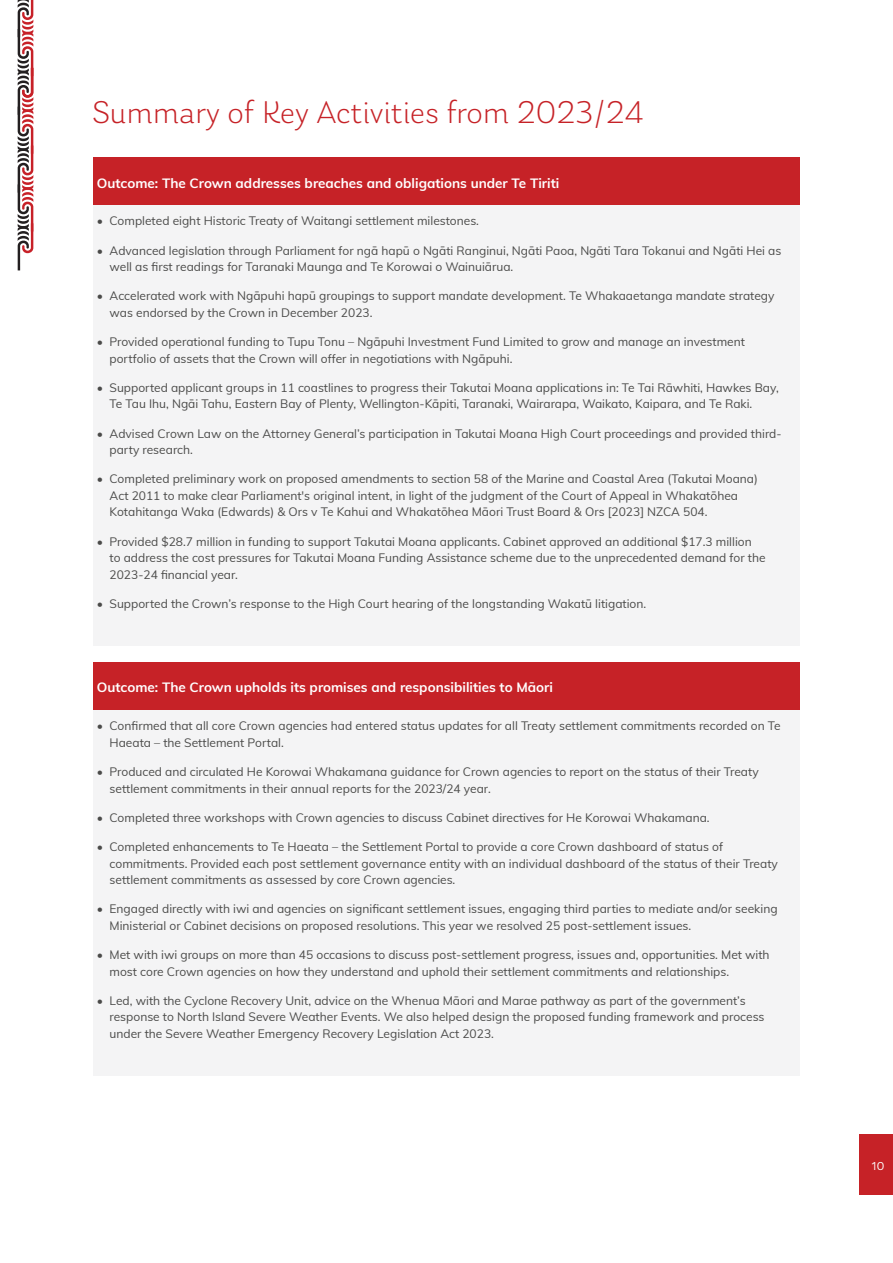
<style>
.page{position:relative;width:893px;height:1263px;background:#fff}
.page>*{position:absolute;margin:0;border:0;box-sizing:border-box;transform-origin:0 0}
.t1{font:300 33px "Laca";color:#c62227}
.t2{font:700 13.5px "Muli";color:#fff}
.t3{font:12px/16.5px "Muli";color:#4a4a49}
.t4{font:12px "Laca";color:#fff}
</style>
<div class="page">
<div style="left:93px;top:157px;width:706px;height:48px;background:#c62227"></div>
<div style="left:93px;top:205px;width:706px;height:441px;background:#f4f4f5"></div>
<div style="left:93px;top:663px;width:706px;height:47px;background:#c62227"></div>
<div style="left:93px;top:710px;width:706px;height:365px;background:#f4f4f5"></div>
<svg style="left:18px;top:0;width:15px;height:270px"></svg>
<div style="left:859px;top:1134px;width:34px;height:61px;background:#c62227"></div>
<h1 class="t1" style="left:93px;top:94px;width:553px">Summary of Key Activities from 2023/24</h1>
<p class="t2" style="left:97px;top:173px;width:464px">Outcome: The Crown addresses breaches and obligations under Te Tiriti</p>
<p class="t3" style="left:97px;top:212px;width:384px">• Completed eight Historic Treaty of Waitangi settlement milestones.</p>
<p class="t3" style="left:110px;top:241px;width:673px;text-indent:-13px">• Advanced legislation through Parliament for ngā hapū o Ngāti Ranginui, Ngāti Paoa, Ngāti Tara Tokanui and Ngāti Hei as well as first readings for Taranaki Maunga and Te Korowai o Wainuiārua.</p>
<p class="t3" style="left:110px;top:287px;width:666px;text-indent:-13px">• Accelerated work with Ngāpuhi hapū groupings to support mandate development. Te Whakaaetanga mandate strategy was endorsed by the Crown in December 2023.</p>
<p class="t3" style="left:110px;top:333px;width:637px;text-indent:-13px">• Provided operational funding to Tupu Tonu – Ngāpuhi Investment Fund Limited to grow and manage an investment portfolio of assets that the Crown will offer in negotiations with Ngāpuhi.</p>
<p class="t3" style="left:110px;top:379px;width:671px;text-indent:-13px">• Supported applicant groups in 11 coastlines to progress their Takutai Moana applications in: Te Tai Rāwhiti, Hawkes Bay,<br>Te Tau Ihu, Ngāi Tahu, Eastern Bay of Plenty, Wellington-Kāpiti, Taranaki, Wairarapa, Waikato, Kaipara, and Te Raki.</p>
<p class="t3" style="left:110px;top:424px;width:673px;text-indent:-13px">• Advised Crown Law on the Attorney General’s participation in Takutai Moana High Court proceedings and provided third&shy;party research.</p>
<p class="t3" style="left:110px;top:470px;width:650px;text-indent:-13px">• Completed preliminary work on proposed amendments to section 58 of the Marine and Coastal Area (Takutai Moana)<br>Act 2011 to make clear Parliament's original intent, in light of the judgment of the Court of Appeal in Whakatōhea<br>Kotahitanga Waka (Edwards) &amp; Ors v Te Kahui and Whakatōhea Māori Trust Board &amp; Ors [2023] NZCA 504.</p>
<p class="t3" style="left:110px;top:532px;width:658px;text-indent:-13px">• Provided $28.7 million in funding to support Takutai Moana applicants. Cabinet approved an additional $17.3 million to address the cost pressures for Takutai Moana Funding Assistance scheme due to the unprecedented demand for the<br>2023-24 financial year.</p>
<p class="t3" style="left:97px;top:595px;width:551px">• Supported the Crown’s response to the High Court hearing of the longstanding Wakatū litigation.</p>
<p class="t2" style="left:97px;top:678px;width:458px">Outcome: The Crown upholds its promises and responsibilities to Māori</p>
<p class="t3" style="left:110px;top:717px;width:673px;text-indent:-13px">• Confirmed that all core Crown agencies had entered status updates for all Treaty settlement commitments recorded on Te<br>Haeata – the Settlement Portal.</p>
<p class="t3" style="left:110px;top:763px;width:651px;text-indent:-13px">• Produced and circulated He Korowai Whakamana guidance for Crown agencies to report on the status of their Treaty settlement commitments in their annual reports for the 2023/24 year.</p>
<p class="t3" style="left:97px;top:809px;width:614px">• Completed three workshops with Crown agencies to discuss Cabinet directives for He Korowai Whakamana.</p>
<p class="t3" style="left:110px;top:838px;width:670px;text-indent:-13px">• Completed enhancements to Te Haeata – the Settlement Portal to provide a core Crown dashboard of status of commitments. Provided each post settlement governance entity with an individual dashboard of the status of their Treaty settlement commitments as assessed by core Crown agencies.</p>
<p class="t3" style="left:110px;top:900px;width:669px;text-indent:-13px">• Engaged directly with iwi and agencies on significant settlement issues, engaging third parties to mediate and/or seeking<br>Ministerial or Cabinet decisions on proposed resolutions. This year we resolved 25 post-settlement issues.</p>
<p class="t3" style="left:110px;top:946px;width:662px;text-indent:-13px">• Met with iwi groups on more than 45 occasions to discuss post-settlement progress, issues and, opportunities. Met with most core Crown agencies on how they understand and uphold their settlement commitments and relationships.</p>
<p class="t3" style="left:110px;top:992px;width:656px;text-indent:-13px">• Led, with the Cyclone Recovery Unit, advice on the Whenua Māori and Marae pathway as part of the government’s response to North Island Severe Weather Events. We also helped design the proposed funding framework and process under the Severe Weather Emergency Recovery Legislation Act 2023.</p>
<p class="t4" style="left:871px;top:1159px;width:15px">10</p>
</div>
